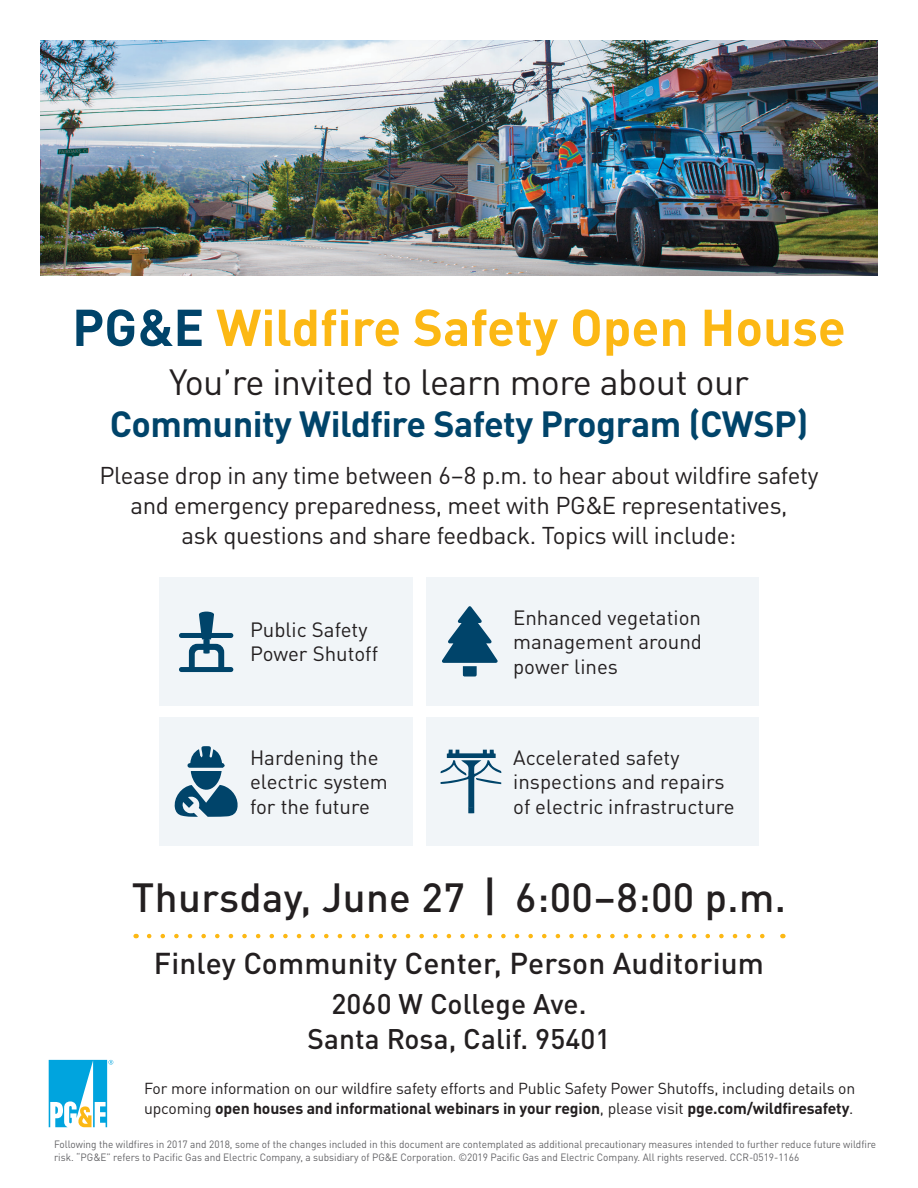
<style>
.page{position:relative;width:918px;height:1188px;background:#fff}
.page>*{position:absolute;margin:0;border:0;box-sizing:border-box;transform-origin:0 0}
.t1{font:700 51px "DINOT";color:#fcb814}
.t2{font:500 40.2px "DINOT";letter-spacing:.01em;color:#231f20}
.t3{font:700 36px "DINOT";letter-spacing:-.015em;color:#00446a}
.t4{font:36px "DINOT";letter-spacing:-.015em;color:#231f20}
.t5{font:500 29.85px "DINOT";letter-spacing:.005em;color:#231f20}
.t6{font:500 28.05px "DINOT";letter-spacing:.005em;color:#231f20}
.t7{font:24px/30px "DINOT";letter-spacing:-.015em;color:#231f20;text-align:center}
.t8{font:20.4px/24.6px "DINOT";color:#231f20}
.t9{font:15.75px/19.5px "DINOT";letter-spacing:-.01em;color:#231f20}
.t10{font:10.5px/12.6px "DINOT";color:#636366;scale:.95 1}
.s1{color:#00446a}
.s2{font-size:43.95px}
.s3{font-weight:700}
</style>
<div class="page">
<img style="left:40px;top:40px;width:838px;height:235px">
<svg style="left:49px;top:1060px;width:64px;height:67px"></svg>
<div style="left:159px;top:577px;width:254px;height:128px;background:#f1f5f8"></div>
<div style="left:426px;top:577px;width:333px;height:128px;background:#f1f5f8"></div>
<div style="left:179px;top:667px;width:54px;height:5px;background:#00446a;border-radius:3px"></div>
<div style="left:179px;top:633px;width:54px;height:5px;background:#00446a;border-radius:3px"></div>
<svg style="left:189px;top:612px;width:35px;height:55px"></svg>
<svg style="left:442px;top:606px;width:56px;height:71px"></svg>
<div style="left:426px;top:717px;width:333px;height:129px;background:#f1f5f8"></div>
<div style="left:159px;top:717px;width:254px;height:129px;background:#f1f5f8"></div>
<svg style="left:440px;top:750px;width:62px;height:63px"></svg>
<svg style="left:174px;top:746px;width:64px;height:71px"></svg>
<svg style="left:149px;top:934px;width:616px;height:4px"></svg>
<h1 class="t1" style="left:72px;top:288px;width:775px"><span class="s1">PG&amp;E</span> Wildfire Safety Open House</h1>
<h3 class="t4" style="left:169px;top:354px;width:581px">You’re invited to learn more about our</h3>
<h3 class="t3" style="left:110px;top:396px;width:700px">Community Wildfire Safety Program (CWSP)</h3>
<h3 class="t7" style="left:100px;top:459px;width:720px">Please drop in any time between 6–8 p.m. to hear about wildfire safety and emergency preparedness, meet with PG&amp;E representatives,<br>ask questions and share feedback. Topics will include:</h3>
<h3 class="t8" style="left:250px;top:616px;width:130px">Public Safety<br>Power Shutoff</h3>
<h3 class="t8" style="left:250px;top:744px;width:139px">Hardening the electric system for the future</h3>
<h3 class="t8" style="left:513px;top:604px;width:191px;text-align:justify">Enhanced vegetation management around power lines</h3>
<h3 class="t8" style="left:513px;top:744px;width:223px">Accelerated safety inspections and repairs of electric infrastructure</h3>
<h2 class="t2" style="left:132px;top:867px;width:656px">Thursday, June 27 <span class="s2">|</span> 6:00–8:00 p.m.</h2>
<h3 class="t5" style="left:154px;top:940px;width:612px">Finley Community Center, Person Auditorium</h3>
<h3 class="t6" style="left:331px;top:982px;width:257px">2060 W College Ave.</h3>
<h3 class="t6" style="left:307px;top:1017px;width:305px">Santa Rosa, Calif. 95401</h3>
<h3 class="t9" style="left:144px;top:1078px;width:713px">For more information on our wildfire safety efforts and Public Safety Power Shutoffs, including details on upcoming <span class="s3">open houses and informational webinars in your region</span>, please visit <span class="s3">pge.com/wildfiresafety</span>.</h3>
<p class="t10" style="left:54px;top:1138px;width:867px">Following the wildfires in 2017 and 2018, some of the changes included in this document are contemplated as additional precautionary measures intended to further reduce future wildfire risk. “PG&amp;E” refers to Pacific Gas and Electric Company, a subsidiary of PG&amp;E Corporation. ©2019 Pacific Gas and Electric Company. All rights reserved. CCR-0519-1166</p>
</div>
